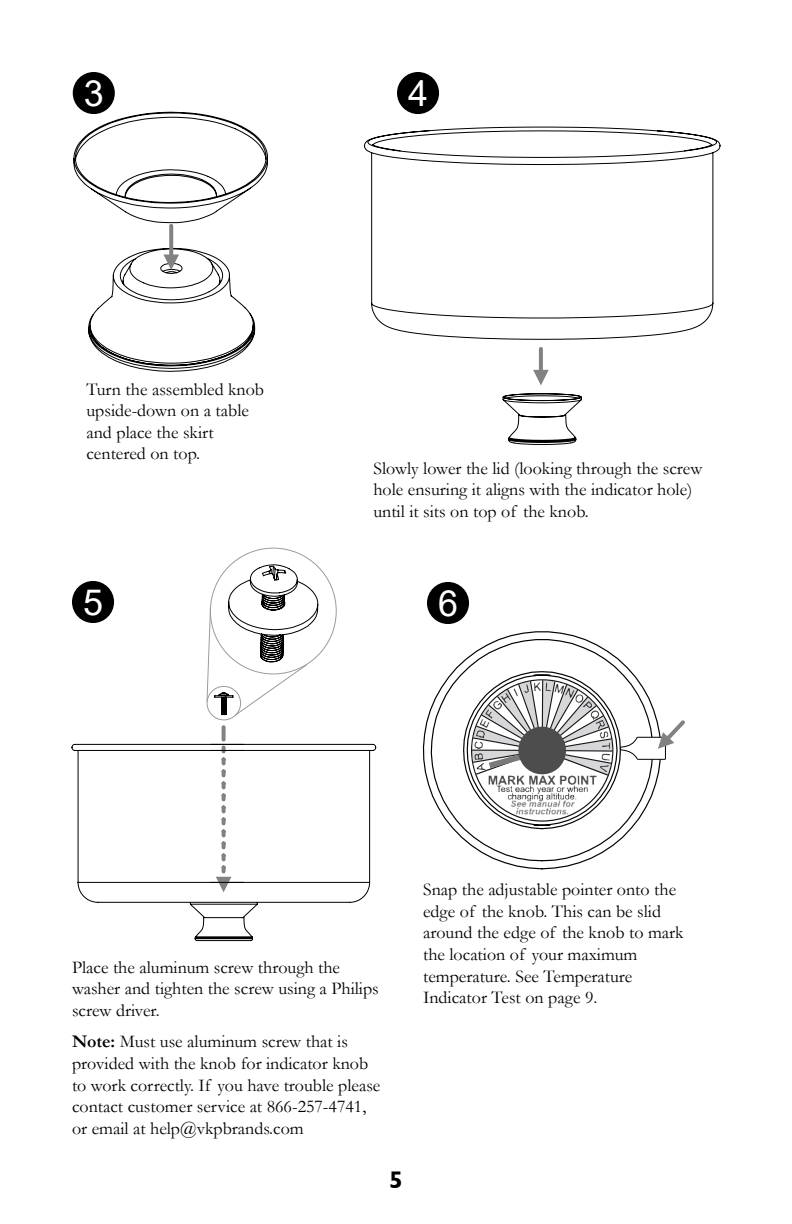
<style>
.page{position:relative;width:792px;height:1224px;background:#fff}
.page>*{position:absolute;margin:0;border:0;box-sizing:border-box;transform-origin:0 0}
.t1{font:36px "Arial";color:#fff}
.t2{font:700 24px "Humanist 521 BT";color:#000}
.t3{font:18px/21.6px "Garamond";color:#000}
.s1{font-weight:700}
</style>
<div class="page">
<svg style="left:73px;top:111px;width:195px;height:261px"></svg>
<svg style="left:163px;top:254px;width:16px;height:16px"></svg>
<svg style="left:169px;top:226px;width:4px;height:32px"></svg>
<div style="left:73px;top:72px;width:42px;height:42px;background:#000;border-radius:50%"></div>
<div style="left:397px;top:72px;width:42px;height:42px;background:#000;border-radius:50%"></div>
<div style="left:72px;top:581px;width:42px;height:42px;background:#000;border-radius:50%"></div>
<svg style="left:422px;top:631px;width:239px;height:239px"></svg>
<div style="left:427px;top:582px;width:42px;height:42px;background:#000;border-radius:50%"></div>
<svg style="left:364px;top:126px;width:357px;height:319px"></svg>
<svg style="left:533px;top:370px;width:16px;height:15px"></svg>
<hr style="left:539px;top:349px;width:4px;height:24px;background:#828282">
<svg style="left:620px;top:718px;width:65px;height:42px"></svg>
<svg style="left:71px;top:691px;width:306px;height:251px"></svg>
<svg style="left:216px;top:747px;width:15px;height:145px"></svg>
<svg style="left:222px;top:727px;width:4px;height:13px"></svg>
<hr style="left:211px;top:744px;width:33px;height:1px;background:#000">
<hr style="left:211px;top:750px;width:33px;height:1px;background:#000">
<hr style="left:211px;top:882px;width:33px;height:1px;background:#000">
<div style="left:207px;top:686px;width:34px;height:34px;border:1px solid #9f9a9a;border-radius:50%"></div>
<svg style="left:206px;top:606px;width:6px;height:96px"></svg>
<svg style="left:227px;top:564px;width:92px;height:153px"></svg>
<h1 class="t1" style="left:84px;top:80px;width:22px">3</h1>
<h1 class="t1" style="left:408px;top:80px;width:22px">4</h1>
<p class="t3" style="left:86px;top:380px;width:179px">Turn the assembled knob upside-down on a table and place the skirt centered on top.</p>
<h1 class="t1" style="left:83px;top:588px;width:22px">5</h1>
<p class="t3" style="left:373px;top:460px;width:331px">Slowly lower the lid (looking through the screw hole ensuring it aligns with the indicator hole) until it sits on top of the knob.</p>
<h1 class="t1" style="left:438px;top:589px;width:22px">6</h1>
<p class="t3" style="left:72px;top:958px;width:308px">Place the aluminum screw through the washer and tighten the screw using a Philips screw driver.</p>
<p class="t3" style="left:72px;top:1033px;width:310px"><span class="s1">Note:</span> Must use aluminum screw that is provided with the knob for indicator knob to work correctly. If you have trouble please contact customer service at 866-257-4741, or email at help@vkpbrands.com</p>
<h2 class="t2" style="left:389px;top:1170px;width:15px">5</h2>
<p class="t3" style="left:423px;top:881px;width:262px">Snap the adjustable pointer onto the edge of the knob. This can be slid around the edge of the knob to mark the location of your maximum temperature. See Temperature<br>Indicator Test on page 9.</p>
</div>
